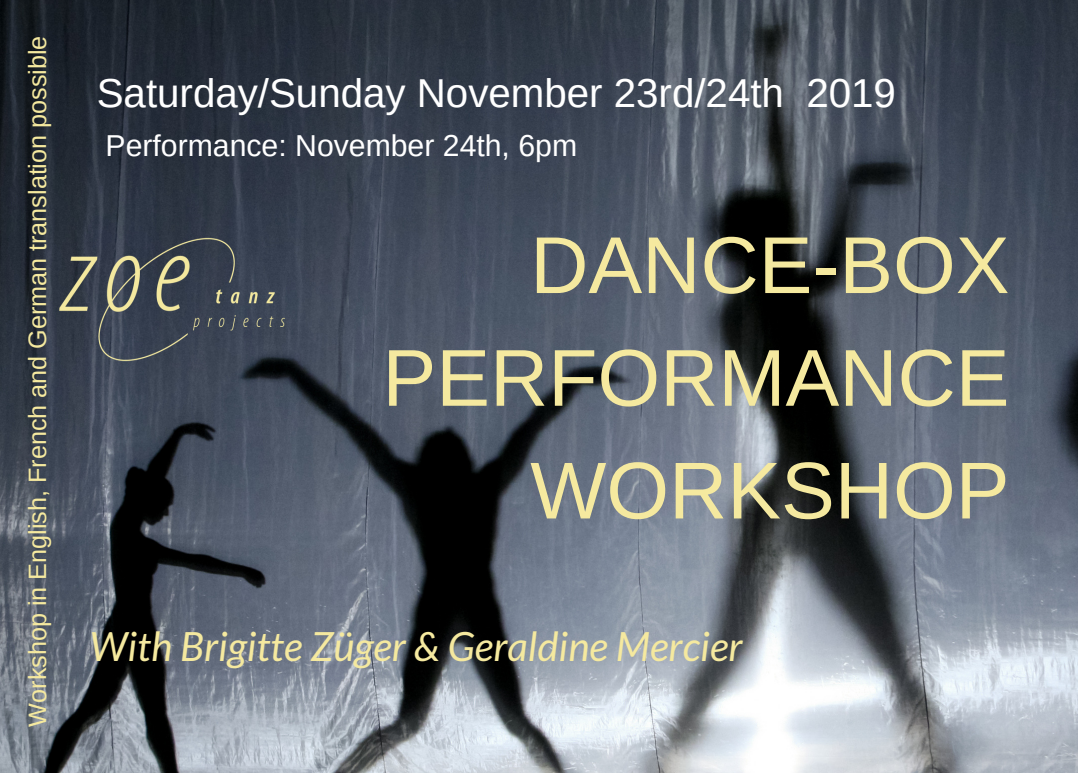
<style>
.page{position:relative;width:1078px;height:773px;background:#fff}
.page>*{position:absolute;margin:0;border:0;box-sizing:border-box;transform-origin:0 0}
.t1{font:80.5px/112.8px "Arimo";color:#f5e99f;text-align:right}
.t2{font:40.25px "Arimo";color:#fff}
.t3{font:italic 40.25px "Lato";color:#f5e99f}
.t4{font:30.25px "Arimo";color:#fff}
.t5{font:25.25px "Arimo";color:#f5e99f}
</style>
<div class="page">
<img style="left:0;top:0;width:1077px;height:772px">
<img style="left:58px;top:237px;width:227px;height:125px">
<p class="t5" style="left:23px;top:726px;width:692px;rotate:-90deg">Workshop in English, French and German translation possible</p>
<h2 class="t2" style="left:97px;top:71px;width:800px">Saturday/Sunday November 23rd/24th 2019</h2>
<p class="t4" style="left:105px;top:128px;width:473px">Performance: November 24th, 6pm</p>
<h1 class="t1" style="left:382px;top:209px;width:628px">DANCE-BOX<br>PERFORMANCE<br>WORKSHOP</h1>
<h2 class="t3" style="left:89px;top:621px;width:654px">With Brigitte Züger &amp; Geraldine Mercier</h2>
</div>
